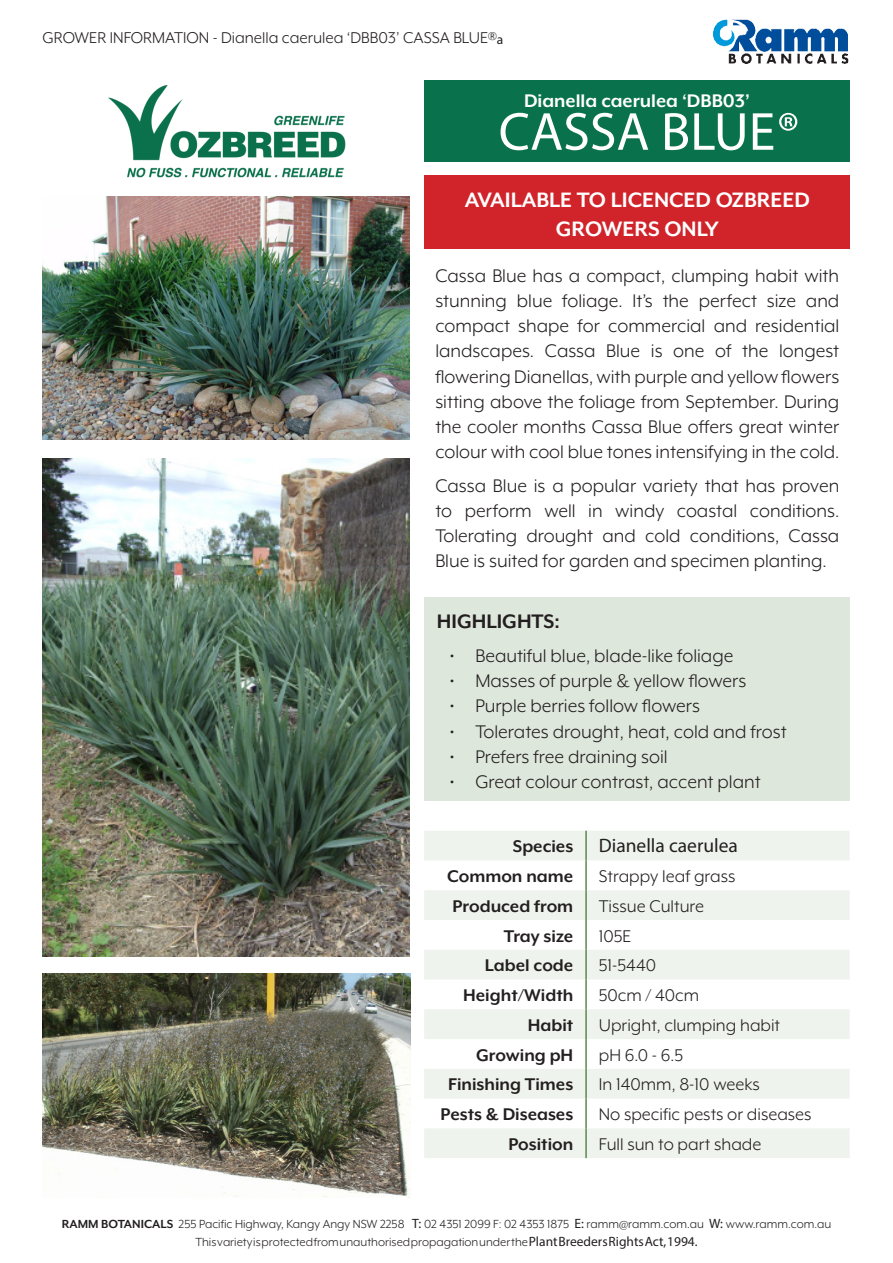
<style>
.page{position:relative;width:893px;height:1263px;background:#fff}
.page>*{position:absolute;margin:0;border:0;box-sizing:border-box;transform-origin:0 0}
.Variety{font:54px "Myriad Pro";color:#fff}
.Sub_Heading{font:700 24px/28.8px "Mr Eaves XL Mod OT";color:#fff;text-align:center}
.Sub_Heading-2{font:700 22.5px "Mr Eaves XL Mod OT";color:#231f20}
.Body_Text{font:21px/25.2px "Mr Eaves XL Mod OT";color:#231f20;text-align:justify}
.Genus{font:700 21px "Mr Eaves XL Mod OT";color:#fff}
.Table_Data{font:19.5px "Mr Eaves XL Mod OT";color:#231f20}
.Table_Heading{font:700 19.5px "Mr Eaves XL Mod OT";color:#231f20}
.Table_Data-2{font:19.5px "Myriad Pro";color:#231f20}
.Header_1{font:18px "Mr Eaves XL Mod OT";color:#231f20}
.Footer_1{font:13.5px "Mr Eaves XL Mod OT";color:#231f20}
.s1{font-weight:700}
.s2{font-family:"Myriad Pro"}
</style>
<div class="page">
<div style="left:424px;top:597px;width:426px;height:204px;background:#dee7dc"></div>
<img style="left:713px;top:19px;width:136px;height:45px">
<svg style="left:424px;top:831px;width:426px;height:327px;fill:#eff3ed"></svg>
<hr style="left:585px;top:831px;width:2px;height:29px;background:#5c894e">
<hr style="left:585px;top:860px;width:2px;height:30px;background:#5c894e">
<hr style="left:585px;top:890px;width:2px;height:30px;background:#5c894e">
<hr style="left:585px;top:920px;width:2px;height:30px;background:#5c894e">
<hr style="left:585px;top:950px;width:2px;height:29px;background:#5c894e">
<hr style="left:585px;top:979px;width:2px;height:30px;background:#5c894e">
<hr style="left:585px;top:1009px;width:2px;height:30px;background:#5c894e">
<hr style="left:585px;top:1039px;width:2px;height:30px;background:#5c894e">
<hr style="left:585px;top:1069px;width:2px;height:29px;background:#5c894e">
<hr style="left:585px;top:1098px;width:2px;height:30px;background:#5c894e">
<hr style="left:585px;top:1128px;width:2px;height:30px;background:#5c894e">
<img style="left:43px;top:197px;width:367px;height:243px">
<img style="left:43px;top:459px;width:367px;height:498px">
<img style="left:43px;top:974px;width:367px;height:224px">
<img style="left:108px;top:85px;width:238px;height:93px">
<div style="left:424px;top:80px;width:426px;height:81px;background:#09724c"></div>
<div style="left:425px;top:175px;width:425px;height:74px;background:#d1232a"></div>
<p class="Header_1" style="left:43px;top:27px;width:462px">GROWER INFORMATION - Dianella caerulea ‘DBB03’ CASSA BLUE®<sub>a</sub></p>
<p class="Genus" style="left:524px;top:89px;width:227px">Dianella caerulea ‘DBB03’</p>
<p class="Variety" style="left:499px;top:98px;width:302px">CASSA BLUE®</p>
<p class="Sub_Heading" style="left:465px;top:185px;width:346px">AVAILABLE TO LICENCED OZBREED<br>GROWERS ONLY</p>
<p class="Body_Text" style="left:435px;top:263px;width:405px">Cassa Blue has a compact, clumping habit with stunning blue foliage. It’s the perfect size and compact shape for commercial and residential landscapes. Cassa Blue is one of the longest flowering Dianellas, with purple and yellow flowers sitting above the foliage from September. During the cooler months Cassa Blue offers great winter colour with cool blue tones intensifying in the cold.</p>
<p class="Body_Text" style="left:435px;top:473px;width:405px">Cassa Blue is a popular variety that has proven to perform well in windy coastal conditions.<br>Tolerating drought and cold conditions, Cassa Blue is suited for garden and specimen planting.</p>
<p class="Sub_Heading-2" style="left:437px;top:609px;width:124px">HIGHLIGHTS:</p>
<p class="Body_Text" style="left:450px;top:643px;width:285px">• Beautiful blue, blade-like foliage</p>
<p class="Body_Text" style="left:450px;top:668px;width:298px">• Masses of purple &amp; yellow flowers</p>
<p class="Body_Text" style="left:450px;top:693px;width:252px">• Purple berries follow flowers</p>
<p class="Body_Text" style="left:450px;top:718px;width:338px">• Tolerates drought, heat, cold and frost</p>
<p class="Body_Text" style="left:450px;top:744px;width:219px">• Prefers free draining soil</p>
<p class="Body_Text" style="left:450px;top:769px;width:313px">• Great colour contrast, accent plant</p>
<p class="Table_Heading" style="left:513px;top:835px;width:62px">Species</p>
<p class="Table_Data-2" style="left:599px;top:834px;width:141px">Dianella caerulea</p>
<p class="Table_Heading" style="left:447px;top:865px;width:128px">Common name</p>
<p class="Table_Data" style="left:599px;top:865px;width:138px">Strappy leaf grass</p>
<p class="Table_Heading" style="left:453px;top:895px;width:122px">Produced from</p>
<p class="Table_Data" style="left:599px;top:895px;width:107px">Tissue Culture</p>
<p class="Table_Heading" style="left:504px;top:925px;width:71px">Tray size</p>
<p class="Table_Data" style="left:599px;top:925px;width:34px">105E</p>
<p class="Table_Heading" style="left:485px;top:954px;width:90px">Label code</p>
<p class="Table_Data" style="left:599px;top:955px;width:59px">51-5440</p>
<p class="Table_Heading" style="left:463px;top:984px;width:112px">Height/Width</p>
<p class="Table_Data" style="left:599px;top:984px;width:102px">50cm / 40cm</p>
<p class="Table_Heading" style="left:528px;top:1014px;width:47px">Habit</p>
<p class="Table_Data" style="left:599px;top:1014px;width:183px">Upright, clumping habit</p>
<p class="Table_Heading" style="left:476px;top:1044px;width:99px">Growing pH</p>
<p class="Table_Data" style="left:599px;top:1044px;width:86px">pH 6.0 - 6.5</p>
<p class="Table_Heading" style="left:448px;top:1074px;width:127px">Finishing Times</p>
<p class="Table_Data" style="left:599px;top:1074px;width:162px">In 140mm, 8-10 weeks</p>
<p class="Table_Heading" style="left:441px;top:1103px;width:134px">Pests &amp; Diseases</p>
<p class="Table_Data" style="left:599px;top:1104px;width:214px">No specific pests or diseases</p>
<p class="Table_Heading" style="left:508px;top:1133px;width:66px">Position</p>
<p class="Table_Data" style="left:599px;top:1133px;width:164px">Full sun to part shade</p>
<p class="Footer_1" style="left:62px;top:1217px;width:771px"><span class="s1">RAMM BOTANICALS</span> 255 Pacific Highway, Kangy Angy NSW 2258 <span class="s2">T:</span> 02 4351 2099 F: 02 4353 1875 <span class="s2">E:</span> ramm@ramm.com.au <span class="s2">W:</span> www.ramm.com.au</p>
<p class="Footer_1" style="left:195px;top:1234px;width:504px">This variety is protected from unauthorised propagation under the <span class="s2">Plant Breeders Rights Act, 1994.</span></p>
</div>
